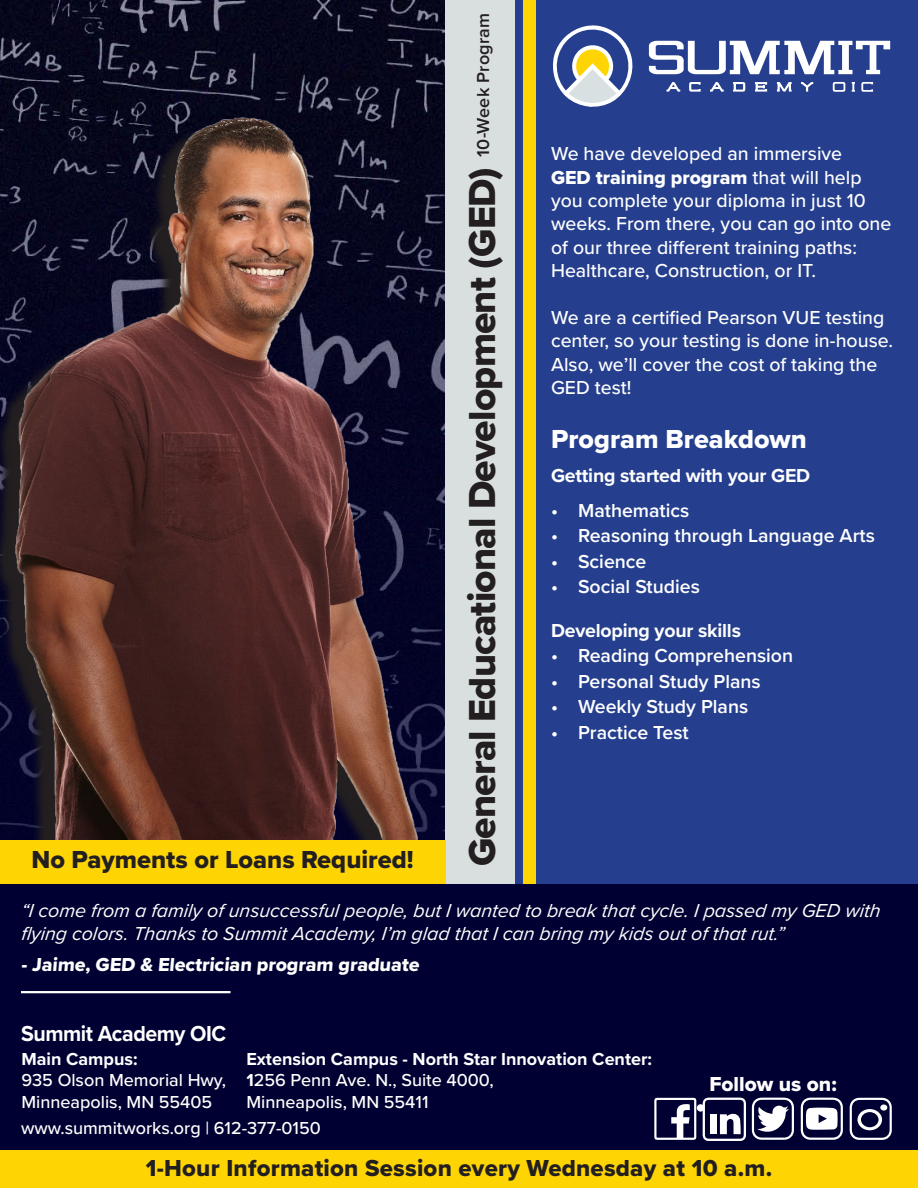
<style>
.page{position:relative;width:918px;height:1188px;background:#fff}
.page>*{position:absolute;margin:0;border:0;box-sizing:border-box;transform-origin:0 0}
.t1{font:39px "Proxima Nova Extrabld";letter-spacing:-.02em;color:#231f20}
.t2{font:27px "Proxima Nova Extrabld";color:#fff}
.t3{font:25.5px "Proxima Nova Extrabld";color:#231f20}
.t4{font:24px "Proxima Nova Extrabld";letter-spacing:.01em;color:#231f20}
.t5{font:700 22.5px "Proxima Nova";letter-spacing:-.02em;color:#fff;scale:.95 1}
.t6{font:21px "Proxima Nova Extrabld";color:#fff}
.Body1{font:500 19.5px/23.4px "Proxima Nova";color:#fff}
.t7{font:italic 19.5px/23.4px "Proxima Nova";color:#fff}
.t8{font:600 19.5px "Proxima Nova";color:#fff}
.t9{font:700 19.5px "Proxima Nova";letter-spacing:-.01em;color:#fff}
.t10{font:19.5px "Proxima Nova Extrabld";color:#fff}
.t11{font:500 18px "Proxima Nova";color:#fff}
.t12{font:700 18px/21.6px "Proxima Nova";color:#fff}
.t13{font:600 18px "Proxima Nova";letter-spacing:.01em;color:#231f20}
.s1{font-family:"Proxima Nova Extrabld";font-weight:400}
.s2{font-weight:500}
</style>
<div class="page">
<img style="left:0;top:0;width:445px;height:97px">
<img style="left:0;top:97px;width:445px;height:743px">
<div style="left:511px;top:0;width:407px;height:884px;background:#253f8e"></div>
<div style="left:445px;top:0;width:69px;height:1188px;background:#d9dfdf"></div>
<div style="left:523px;top:0;width:13px;height:1161px;background:#fed503"></div>
<div style="left:0;top:884px;width:918px;height:304px;background:#000032"></div>
<svg style="left:553px;top:25px;width:80px;height:82px"></svg>
<svg style="left:649px;top:41px;width:241px;height:33px"></svg>
<svg style="left:777px;top:82px;width:15px;height:10px"></svg>
<svg style="left:755px;top:82px;width:12px;height:10px"></svg>
<svg style="left:733px;top:82px;width:12px;height:10px"></svg>
<svg style="left:833px;top:82px;width:12px;height:10px"></svg>
<svg style="left:689px;top:82px;width:12px;height:10px"></svg>
<svg style="left:710px;top:82px;width:14px;height:10px"></svg>
<svg style="left:667px;top:82px;width:13px;height:10px"></svg>
<svg style="left:861px;top:82px;width:12px;height:10px"></svg>
<svg style="left:801px;top:82px;width:12px;height:10px"></svg>
<svg style="left:852px;top:82px;width:3px;height:10px"></svg>
<div style="left:697px;top:1104px;width:7px;height:8px;background:#fff;border-radius:50%"></div>
<div style="left:0;top:1150px;width:918px;height:38px;background:#fed503"></div>
<hr style="left:21px;top:991px;width:210px;height:2px;background:#fff">
<div style="left:0;top:840px;width:445px;height:44px;background:#fed503"></div>
<svg style="left:654px;top:1098px;width:42px;height:42px"></svg>
<svg style="left:703px;top:1098px;width:43px;height:43px"></svg>
<div style="left:710px;top:1114px;width:7px;height:20px;background:#fff"></div>
<svg style="left:752px;top:1098px;width:42px;height:42px"></svg>
<svg style="left:801px;top:1098px;width:42px;height:42px"></svg>
<svg style="left:850px;top:1098px;width:42px;height:42px"></svg>
<p class="t3" style="left:32px;top:840px;width:384px">No Payments or Loans Required!</p>
<p class="t13" style="left:470px;top:157px;width:145px;rotate:-90deg">10-Week Program</p>
<p class="t1" style="left:453px;top:866px;width:701px;rotate:-90deg">General Educational Development (GED)</p>
<p class="Body1" style="left:551px;top:141px;width:342px">We have developed an immersive<br><span class="s1">GED training program</span> that will help you complete your diploma in just 10 weeks. From there, you can go into one of our three different training paths:<br>Healthcare, Construction, or IT.</p>
<p class="Body1" style="left:551px;top:305px;width:344px">We are a certified Pearson VUE testing center, so your testing is done in-house.<br>Also, we’ll cover the cost of taking the<br>GED test!</p>
<p class="t2" style="left:551px;top:419px;width:257px">Program Breakdown</p>
<p class="t9" style="left:551px;top:461px;width:261px">Getting started with your GED</p>
<p class="t8" style="left:551px;top:495px;width:140px">• Mathematics</p>
<p class="t8" style="left:551px;top:521px;width:325px">• Reasoning through Language Arts</p>
<p class="t8" style="left:551px;top:546px;width:97px">• Science</p>
<p class="t8" style="left:551px;top:572px;width:150px">• Social Studies</p>
<p class="t9" style="left:551px;top:615px;width:191px">Developing your skills</p>
<p class="t8" style="left:551px;top:641px;width:244px">• Reading Comprehension</p>
<p class="t8" style="left:551px;top:666px;width:211px">• Personal Study Plans</p>
<p class="t8" style="left:551px;top:692px;width:199px">• Weekly Study Plans</p>
<p class="t8" style="left:551px;top:717px;width:139px">• Practice Test</p>
<p class="t7" style="left:21px;top:898px;width:863px">“I come from a family of unsuccessful people, but I wanted to break that cycle. I passed my GED with flying colors. Thanks to Summit Academy, I’m glad that I can bring my kids out of that rut.”</p>
<p class="t10" style="left:21px;top:950px;width:402px">- Jaime, GED &amp; Electrician program graduate</p>
<p class="t5" style="left:21px;top:1017px;width:218px">Summit Academy OIC</p>
<p class="t12" style="left:21px;top:1048px;width:118px">Main Campus:</p>
<p class="t11" style="left:21px;top:1067px;width:206px">935 Olson Memorial Hwy,</p>
<p class="t11" style="left:21px;top:1089px;width:192px">Minneapolis, MN 55405</p>
<p class="t12" style="left:246px;top:1048px;width:407px">Extension Campus - North Star Innovation Center:<br>1<span class="s2">256 Penn Ave. N., Suite 4000,</span></p>
<p class="t11" style="left:246px;top:1089px;width:184px">Minneapolis, MN 55411</p>
<p class="t11" style="left:21px;top:1114px;width:301px">www.summitworks.org | 612-377-0150</p>
<p class="t6" style="left:709px;top:1068px;width:129px">Follow us on:</p>
<p class="t4" style="left:146px;top:1150px;width:628px">1-Hour Information Session every Wednesday at 10 a.m.</p>
</div>
